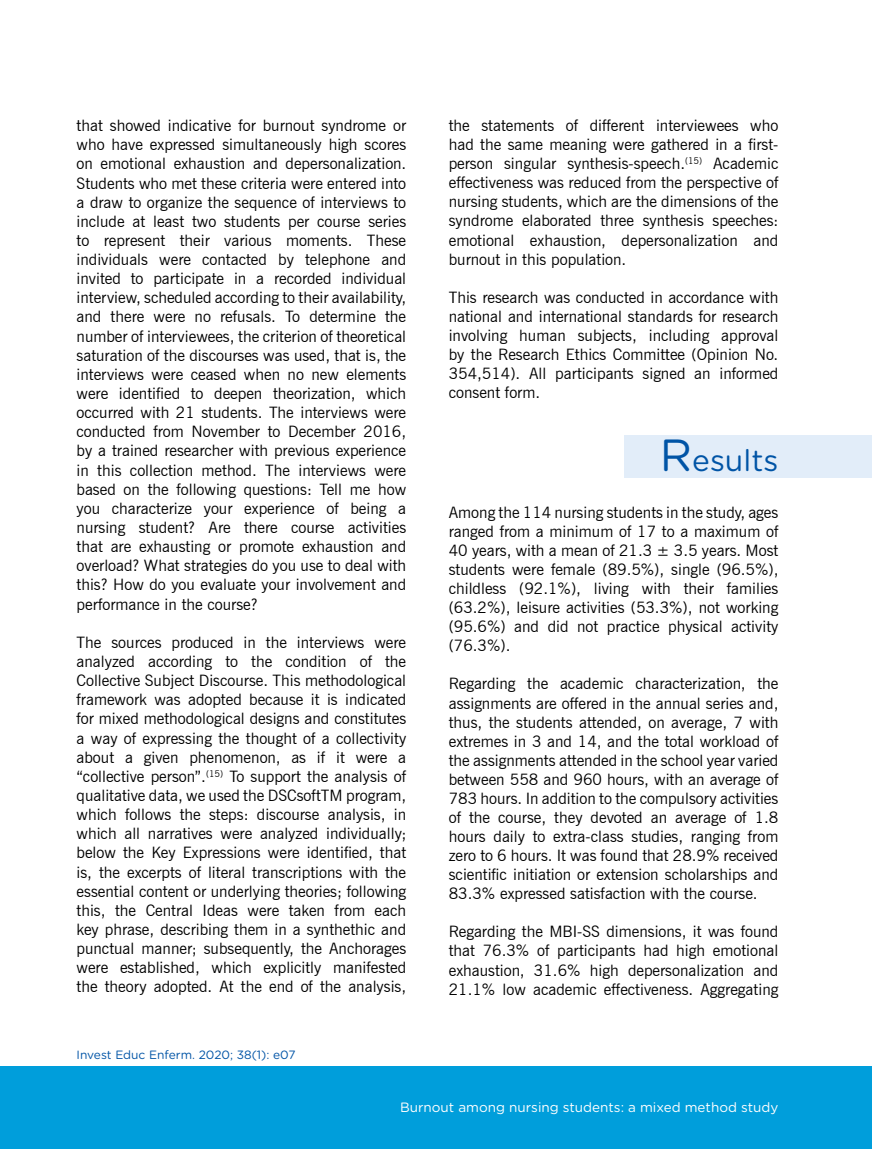
<style>
.page{position:relative;width:872px;height:1149px;background:#fff}
.page>*{position:absolute;margin:0;border:0;box-sizing:border-box;transform-origin:0 0}
.t1{font:30px "Gotham Rounded";color:#0054a6}
.t2{font:15.75px/19px "News Gothic BT";color:#000;text-align:justify}
.t3{font:13.5px "Gotham Rounded";color:#fff}
.t4{font:12px "Gotham Rounded";color:#0054a6}
.s1{font-size:45px}
</style>
<div class="page">
<div style="left:0;top:1065px;width:871px;height:83px;background:#009edb"></div>
<div style="left:624px;top:435px;width:248px;height:42px;background:#e2edf9"></div>
<p class="t2" style="left:77px;top:116px;width:331px">that showed indicative for burnout syndrome or who have expressed simultaneously high scores on emotional exhaustion and depersonalization.<br>Students who met these criteria were entered into a draw to organize the sequence of interviews to include at least two students per course series to represent their various moments. These individuals were contacted by telephone and invited to participate in a recorded individual interview, scheduled according to their availability, and there were no refusals. To determine the number of interviewees, the criterion of theoretical saturation of the discourses was used, that is, the interviews were ceased when no new elements were identified to deepen theorization, which occurred with 21 students. The interviews were conducted from November to December 2016, by a trained researcher with previous experience in this collection method. The interviews were based on the following questions: Tell me how you characterize your experience of being a nursing student? Are there course activities that are exhausting or promote exhaustion and overload? What strategies do you use to deal with this? How do you evaluate your involvement and performance in the course?</p>
<p class="t2" style="left:77px;top:632px;width:331px">The sources produced in the interviews were analyzed according to the condition of the Collective Subject Discourse. This methodological framework was adopted because it is indicated for mixed methodological designs and constitutes a way of expressing the thought of a collectivity about a given phenomenon, as if it were a “collective person”.<sup>(15)</sup> To support the analysis of qualitative data, we used the DSCsoftTM program, which follows the steps: discourse analysis, in which all narratives were analyzed individually; below the Key Expressions were identified, that is, the excerpts of literal transcriptions with the essential content or underlying theories; following this, the Central Ideas were taken from each key phrase, describing them in a synthethic and punctual manner; subsequently, the Anchorages were established, which explicitly manifested the theory adopted. At the end of the analysis,</p>
<p class="t4" style="left:77px;top:1046px;width:220px">Invest Educ Enferm. 2020; 38(1): e07</p>
<p class="t2" style="left:449px;top:116px;width:331px">the statements of different interviewees who had the same meaning were gathered in a first&shy;person singular synthesis-speech.<sup>(15)</sup> Academic effectiveness was reduced from the perspective of nursing students, which are the dimensions of the syndrome elaborated three synthesis speeches: emotional exhaustion, depersonalization and burnout in this population.</p>
<p class="t2" style="left:449px;top:287px;width:331px">This research was conducted in accordance with national and international standards for research involving human subjects, including approval by the Research Ethics Committee (Opinion No.<br>354,514). All participants signed an informed consent form.</p>
<h1 class="t1" style="left:659px;top:440px;width:120px"><span class="s1">R</span>esults</h1>
<p class="t2" style="left:449px;top:502px;width:331px">Among the 114 nursing students in the study, ages ranged from a minimum of 17 to a maximum of 40 years, with a mean of 21.3 ± 3.5 years. Most students were female (89.5%), single (96.5%), childless (92.1%), living with their families (63.2%), leisure activities (53.3%), not working (95.6%) and did not practice physical activity (76.3%).</p>
<p class="t2" style="left:449px;top:674px;width:331px">Regarding the academic characterization, the assignments are offered in the annual series and, thus, the students attended, on average, 7 with extremes in 3 and 14, and the total workload of the assignments attended in the school year varied between 558 and 960 hours, with an average of 783 hours. In addition to the compulsory activities of the course, they devoted an average of 1.8 hours daily to extra-class studies, ranging from zero to 6 hours. It was found that 28.9% received scientific initiation or extension scholarships and 83.3% expressed satisfaction with the course.</p>
<p class="t2" style="left:449px;top:921px;width:331px">Regarding the MBI-SS dimensions, it was found that 76.3% of participants had high emotional exhaustion, 31.6% high depersonalization and 21.1% low academic effectiveness. Aggregating</p>
<p class="t3" style="left:400px;top:1097px;width:380px">Burnout among nursing students: a mixed method study</p>
</div>
